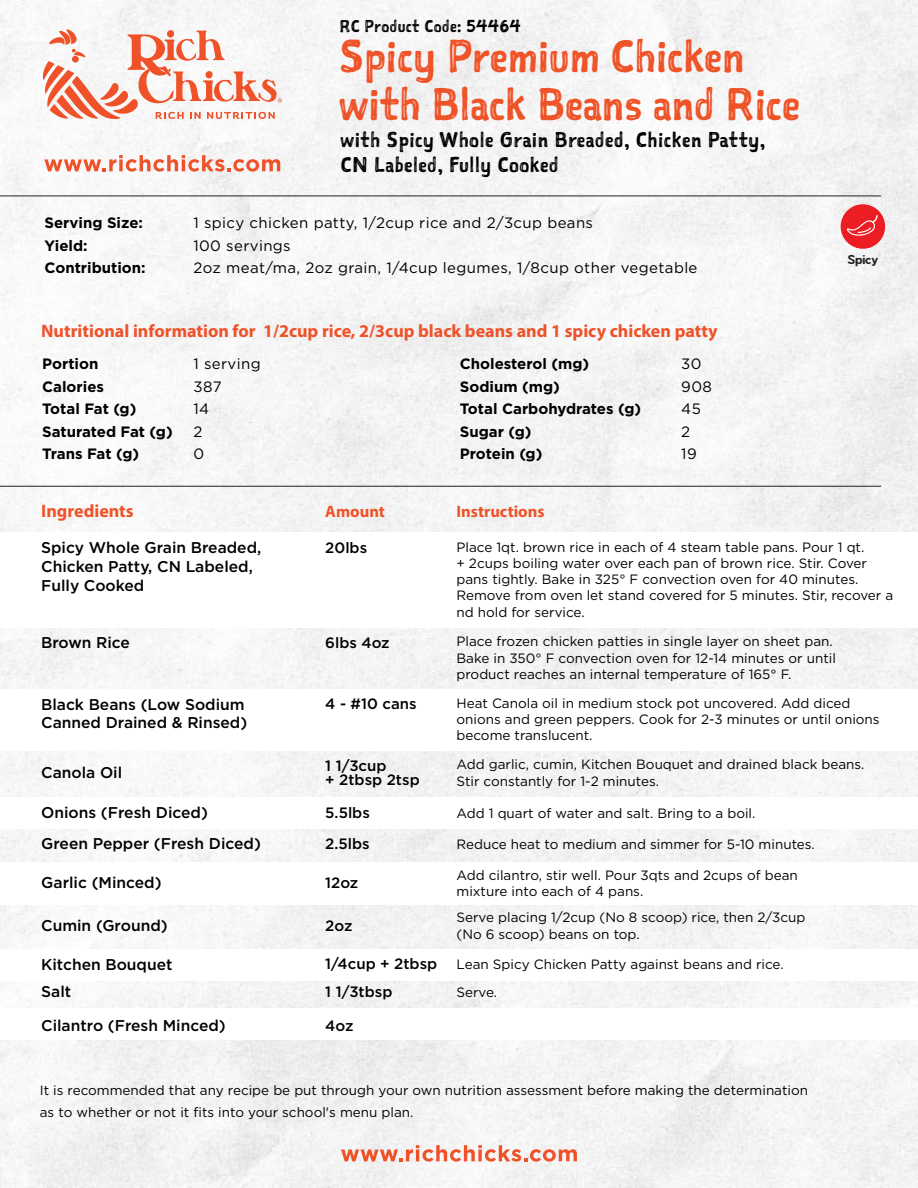
<style>
.page{position:relative;width:918px;height:1188px;background:#f5f5f5}
.page>*{position:absolute;margin:0;border:0;box-sizing:border-box;transform-origin:0 0}
.t1{font:43.5px/48px "Sketchnote Square";color:#ef5328}
.t2{font:20.4px/24.5px "Sketchnote Square";letter-spacing:.025em;color:#000}
.t3{font:700 18px "Myriad Pro";color:#ef5229}
.t4{font:700 16.5px "Myriad Pro";color:#ef5229}
.t5{font:16.2px "Sketchnote Square";letter-spacing:.025em;color:#000}
.t6{font:500 15.6px/18.8px "Gotham";color:#000}
.t7{font:700 15px/22.5px "Gotham";color:#000}
.t8{font:15px/22.5px "Gotham";letter-spacing:.025em;color:#000}
.t9{font:500 15px/13.5px "Gotham";color:#000}
.t10{font:13.5px/16.2px "Gotham";color:#000}
.t11{font:700 12px "Pier Sans";color:#231f20}
</style>
<div class="page">
<div style="left:0;top:532px;width:918px;height:96px;background:#fff"></div>
<div style="left:0;top:689px;width:918px;height:62px;background:#fff"></div>
<svg style="left:43px;top:28px;width:239px;height:91px"></svg>
<svg style="left:44px;top:155px;width:236px;height:17px"></svg>
<svg style="left:341px;top:1145px;width:236px;height:17px"></svg>
<hr style="left:0;top:196px;width:881px;height:1px;background:#231f20">
<hr style="left:0;top:486px;width:881px;height:1px;background:#231f20">
<div style="left:0;top:798px;width:918px;height:31px;background:#fff"></div>
<div style="left:0;top:949px;width:918px;height:32px;background:#fff"></div>
<div style="left:0;top:1009px;width:918px;height:31px;background:#fff"></div>
<div style="left:0;top:862px;width:918px;height:43px;background:#fff"></div>
<div style="left:841px;top:204px;width:44px;height:45px;background:#ed1d24;border-radius:50%"></div>
<svg style="left:846px;top:215px;width:32px;height:21px"></svg>
<p class="t5" style="left:340px;top:15px;width:183px">RC Product Code: 54464</p>
<h1 class="t1" style="left:339px;top:32px;width:463px">Spicy Premium Chicken with Black Beans and Rice</h1>
<h2 class="t2" style="left:341px;top:127px;width:426px">with Spicy Whole Grain Breaded, Chicken Patty,<br>CN Labeled, Fully Cooked</h2>
<p class="t7" style="left:44px;top:212px;width:103px">Serving Size:<br>Yield:<br>Contribution:</p>
<p class="t8" style="left:193px;top:211px;width:506px">1 spicy chicken patty, 1/2cup rice and 2/3cup beans<br>100 servings<br>2oz meat/ma, 2oz grain, 1/4cup legumes, 1/8cup other vegetable</p>
<h3 class="t3" style="left:41px;top:320px;width:678px">Nutritional information for 1/2cup rice, 2/3cup black beans and 1 spicy chicken patty</h3>
<p class="t7" style="left:42px;top:353px;width:132px">Portion<br>Calories<br>Total Fat (g)<br>Saturated Fat (g)<br>Trans Fat (g)</p>
<p class="t8" style="left:193px;top:352px;width:69px">1 serving<br>387<br>14<br>2<br>0</p>
<p class="t7" style="left:460px;top:353px;width:183px">Cholesterol (mg)<br>Sodium (mg)<br>Total Carbohydrates (g)<br>Sugar (g)<br>Protein (g)</p>
<p class="t8" style="left:681px;top:352px;width:32px">30<br>908<br>45<br>2<br>19</p>
<p class="t11" style="left:847px;top:251px;width:32px">Spicy</p>
<h3 class="t3" style="left:41px;top:499px;width:94px">Ingredients</h3>
<p class="t4" style="left:325px;top:501px;width:61px">Amount</p>
<p class="t4" style="left:457px;top:501px;width:90px">Instructions</p>
<p class="t6" style="left:41px;top:538px;width:222px">Spicy Whole Grain Breaded,<br>Chicken Patty, CN Labeled,<br>Fully Cooked</p>
<p class="t10" style="left:457px;top:539px;width:438px">Place 1qt. brown rice in each of 4 steam table pans. Pour 1 qt.<br>+ 2cups boiling water over each pan of brown rice. Stir. Cover pans tightly. Bake in 325° F convection oven for 40 minutes.<br>Remove from oven let stand covered for 5 minutes. Stir, recover a nd hold for service.</p>
<p class="t10" style="left:457px;top:633px;width:381px">Place frozen chicken patties in single layer on sheet pan.<br>Bake in 350° F convection oven for 12-14 minutes or until product reaches an internal temperature of 165° F.</p>
<p class="t10" style="left:457px;top:695px;width:425px">Heat Canola oil in medium stock pot uncovered. Add diced onions and green peppers. Cook for 2-3 minutes or until onions become translucent.</p>
<p class="t10" style="left:457px;top:756px;width:410px">Add garlic, cumin, Kitchen Bouquet and drained black beans.<br>Stir constantly for 1-2 minutes.</p>
<p class="t9" style="left:325px;top:541px;width:43px">20lbs</p>
<p class="t6" style="left:41px;top:633px;width:90px">Brown Rice</p>
<p class="t9" style="left:325px;top:635px;width:66px">6lbs 4oz</p>
<p class="t6" style="left:41px;top:695px;width:208px">Black Beans (Low Sodium<br>Canned Drained &amp; Rinsed)</p>
<p class="t6" style="left:41px;top:763px;width:83px">Canola Oil</p>
<p class="t9" style="left:325px;top:697px;width:93px">4 - #10 cans</p>
<p class="t9" style="left:325px;top:759px;width:96px">1 1/3cup<br>+ 2tbsp 2tsp</p>
<p class="t6" style="left:41px;top:803px;width:168px">Onions (Fresh Diced)</p>
<p class="t9" style="left:325px;top:806px;width:46px">5.5lbs</p>
<p class="t10" style="left:457px;top:804px;width:300px">Add 1 quart of water and salt. Bring to a boil.</p>
<p class="t6" style="left:41px;top:834px;width:221px">Green Pepper (Fresh Diced)</p>
<p class="t9" style="left:325px;top:837px;width:46px">2.5lbs</p>
<p class="t10" style="left:457px;top:836px;width:360px">Reduce heat to medium and simmer for 5-10 minutes.</p>
<p class="t6" style="left:41px;top:873px;width:122px">Garlic (Minced)</p>
<p class="t9" style="left:325px;top:876px;width:35px">12oz</p>
<p class="t6" style="left:41px;top:916px;width:128px">Cumin (Ground)</p>
<p class="t9" style="left:325px;top:919px;width:29px">2oz</p>
<p class="t10" style="left:457px;top:867px;width:343px">Add cilantro, stir well. Pour 3qts and 2cups of bean mixture into each of 4 pans.</p>
<p class="t10" style="left:457px;top:909px;width:351px">Serve placing 1/2cup (No 8 scoop) rice, then 2/3cup (No 6 scoop) beans on top.</p>
<p class="t6" style="left:41px;top:955px;width:133px">Kitchen Bouquet</p>
<p class="t9" style="left:325px;top:957px;width:114px">1/4cup + 2tbsp</p>
<p class="t10" style="left:457px;top:956px;width:329px">Lean Spicy Chicken Patty against beans and rice.</p>
<p class="t6" style="left:41px;top:982px;width:31px">Salt</p>
<p class="t9" style="left:325px;top:985px;width:69px">1 1/3tbsp</p>
<p class="t10" style="left:457px;top:984px;width:42px">Serve.</p>
<p class="t6" style="left:41px;top:1016px;width:186px">Cilantro (Fresh Minced)</p>
<p class="t9" style="left:325px;top:1019px;width:30px">4oz</p>
<p class="t10" style="left:40px;top:1080px;width:770px;line-height:21.5px">It is recommended that any recipe be put through your own nutrition assessment before making the determination as to whether or not it fits into your school's menu plan.</p>
</div>
